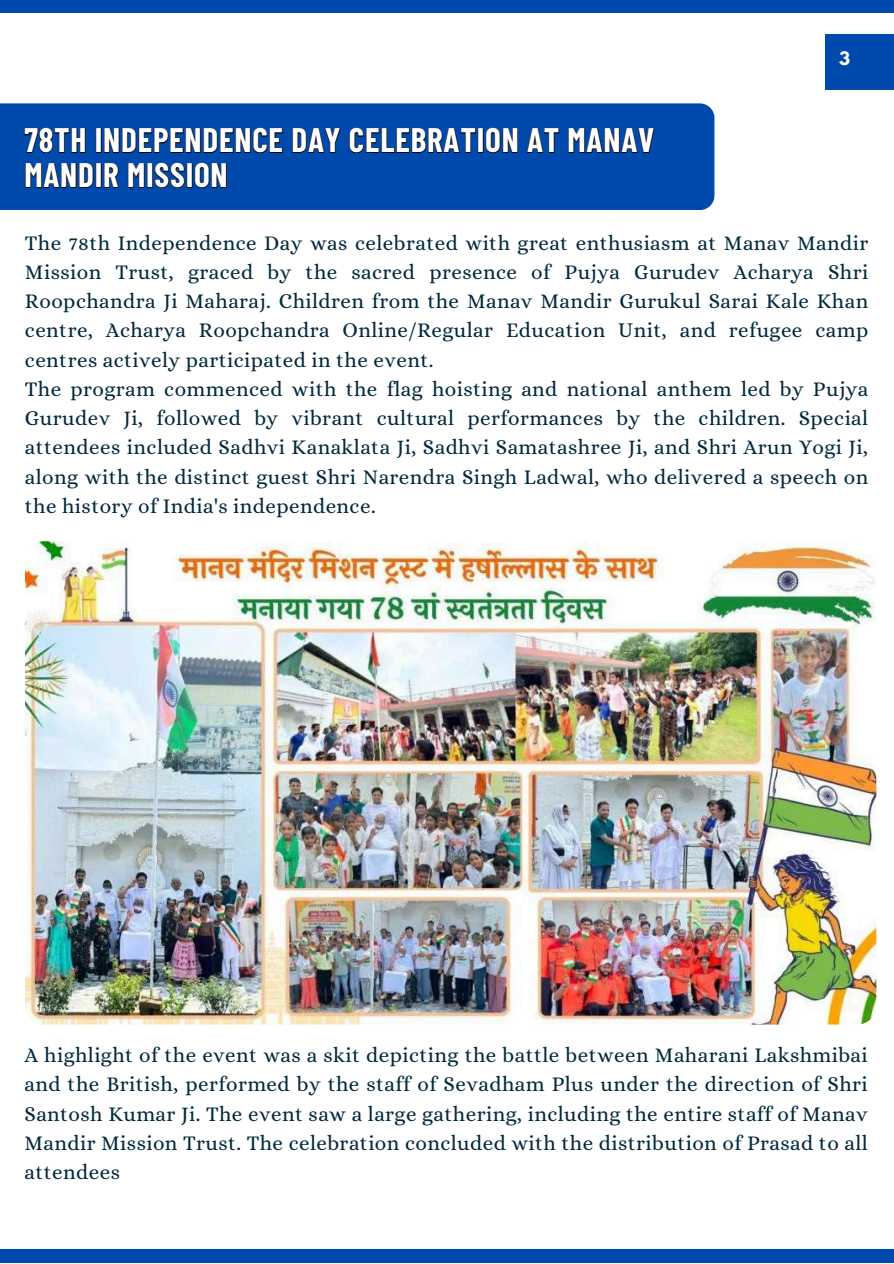
<style>
.page{position:relative;width:894px;height:1264px;background:#fff}
.page>*{position:absolute;margin:0;border:0;box-sizing:border-box;transform-origin:0 0}
.t1{font:700 33.15px/34.8px "Barlow Condensed";letter-spacing:.025em;color:#fff}
.t2{font:21px/29.2px "Alice";letter-spacing:.02em;color:#022a3d}
.t3{font:700 16.5px "League Spartan";color:#fff}
</style>
<div class="page">
<div style="left:0;top:0;width:893px;height:12px;background:#004aad"></div>
<div style="left:0;top:1249px;width:893px;height:14px;background:#004aad"></div>
<div style="left:0;top:103px;width:714px;height:107px;background:#004aad"></div>
<div style="left:825px;top:34px;width:68px;height:55px;background:#004aad"></div>
<svg style="left:24px;top:117px;width:630px;height:81px"></svg>
<img style="left:25px;top:541px;width:851px;height:483px">
<h1 class="t1" style="left:24px;top:122px;width:631px">78TH INDEPENDENCE DAY CELEBRATION AT MANAV<br>MANDIR MISSION</h1>
<p class="t3" style="left:838px;top:51px;width:12px">3</p>
<p class="t2" style="left:25px;top:228px;width:844px">The 78th Independence Day was celebrated with great enthusiasm at Manav Mandir Mission Trust, graced by the sacred presence of Pujya Gurudev Acharya Shri Roopchandra Ji Maharaj. Children from the Manav Mandir Gurukul Sarai Kale Khan centre, Acharya Roopchandra Online/Regular Education Unit, and refugee camp centres actively participated in the event.<br>The program commenced with the flag hoisting and national anthem led by Pujya Gurudev Ji, followed by vibrant cultural performances by the children. Special attendees included Sadhvi Kanaklata Ji, Sadhvi Samatashree Ji, and Shri Arun Yogi Ji, along with the distinct guest Shri Narendra Singh Ladwal, who delivered a speech on the history of India's independence.</p>
<p class="t2" style="left:24px;top:1040px;width:844px;text-align:justify">A highlight of the event was a skit depicting the battle between Maharani Lakshmibai and the British, performed by the staff of Sevadham Plus under the direction of Shri Santosh Kumar Ji. The event saw a large gathering, including the entire staff of Manav Mandir Mission Trust. The celebration concluded with the distribution of Prasad to all attendees</p>
</div>
